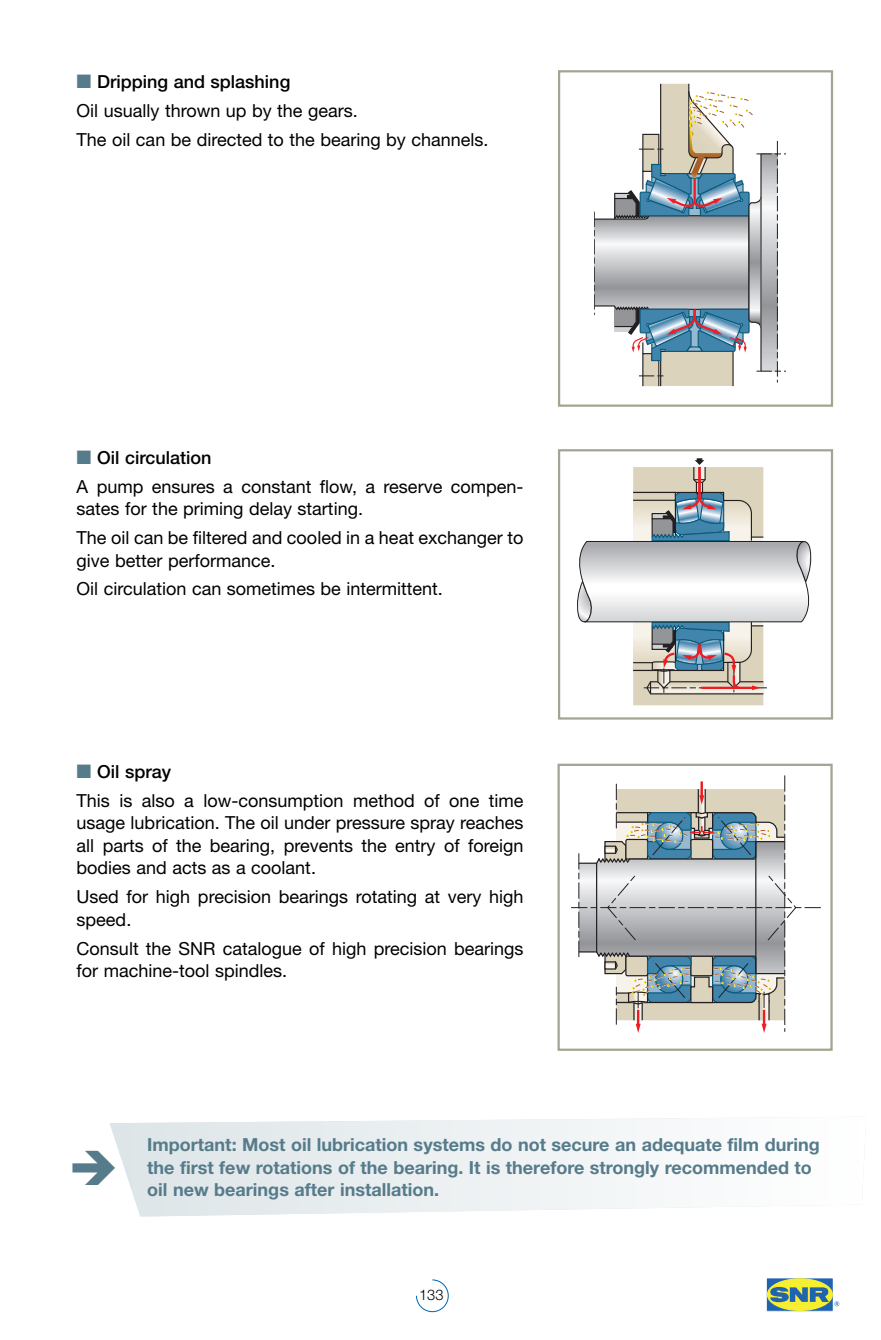
<style>
.page{position:relative;width:881px;height:1340px;background:#fff}
.page>*{position:absolute;margin:0;border:0;box-sizing:border-box;transform-origin:0 0}
.t1{font:18px/28.8px "Helvetica Neue";color:#000}
.t2{font:700 18px/22.5px "Helvetica Neue";color:#567b8a}
.t3{font:300 14.62px "Helvetica Neue";color:#000}
.s1{font-family:"European Pi Three";color:#567b8a}
.s2{font-weight:500}
</style>
<div class="page">
<svg style="left:416px;top:1279px;width:32px;height:33px"></svg>
<svg style="left:767px;top:1279px;width:64px;height:30px"></svg>
<div style="left:765px;top:1277px;width:68px;height:34px;border:1px solid #fff"></div>
<div style="left:766px;top:1278px;width:66px;height:32px;background:#f6ee31;border-radius:50%"></div>
<svg style="left:770px;top:1286px;width:58px;height:16px"></svg>
<svg style="left:834px;top:1301px;width:5px;height:5px"></svg>
<svg style="left:594px;top:84px;width:191px;height:302px"></svg>
<div style="left:557px;top:70px;width:275px;height:337px;border:2px solid #a3a592"></div>
<svg style="left:577px;top:458px;width:233px;height:247px"></svg>
<div style="left:557px;top:449px;width:275px;height:270px;border:2px solid #a3a592"></div>
<svg style="left:571px;top:775px;width:249px;height:257px"></svg>
<div style="left:557px;top:763px;width:275px;height:287px;border:2px solid #a3a592"></div>
<svg style="left:110px;top:1117px;width:702px;height:99px"></svg>
<svg style="left:110px;top:1150px;width:5px;height:34px"></svg>
<p class="t1" style="left:77px;top:69px;width:413px"><span class="s1">-</span> <span class="s2">Dripping and splashing<br></span>Oil usually thrown up by the gears.<br>The oil can be directed to the bearing by channels.</p>
<p class="t1" style="left:77px;top:445px;width:448px"><span class="s1">-</span> <span class="s2">Oil circulation<br></span>A pump ensures a constant flow, a reserve compen-</p>
<p class="t1" style="left:77px;top:496px;width:448px">sates for the priming delay starting.<br>The oil can be filtered and cooled in a heat exchanger to</p>
<p class="t1" style="left:77px;top:547px;width:367px">give better performance.<br>Oil circulation can sometimes be intermittent.</p>
<p class="t1" style="left:77px;top:758px;width:448px"><span class="s1">-</span> <span class="s2">Oil spray<br></span>This is also a low-consumption method of one time</p>
<p class="t1" style="left:77px;top:813px;width:448px;line-height:22.5px;text-align:justify">usage lubrication. The oil under pressure spray reaches all parts of the bearing, prevents the entry of foreign bodies and acts as a coolant.</p>
<p class="t1" style="left:77px;top:887px;width:448px;line-height:22.5px">Used for high precision bearings rotating at very high speed.</p>
<p class="t1" style="left:77px;top:938px;width:448px;line-height:22.5px">Consult the SNR catalogue of high precision bearings for machine-tool spindles.</p>
<p class="t2" style="left:147px;top:1134px;width:673px">Important: Most oil lubrication systems do not secure an adequate film during the first few rotations of the bearing. It is therefore strongly recommended to oil new bearings after installation.</p>
<p class="t3" style="left:419px;top:1289px;width:26px">133</p>
</div>
